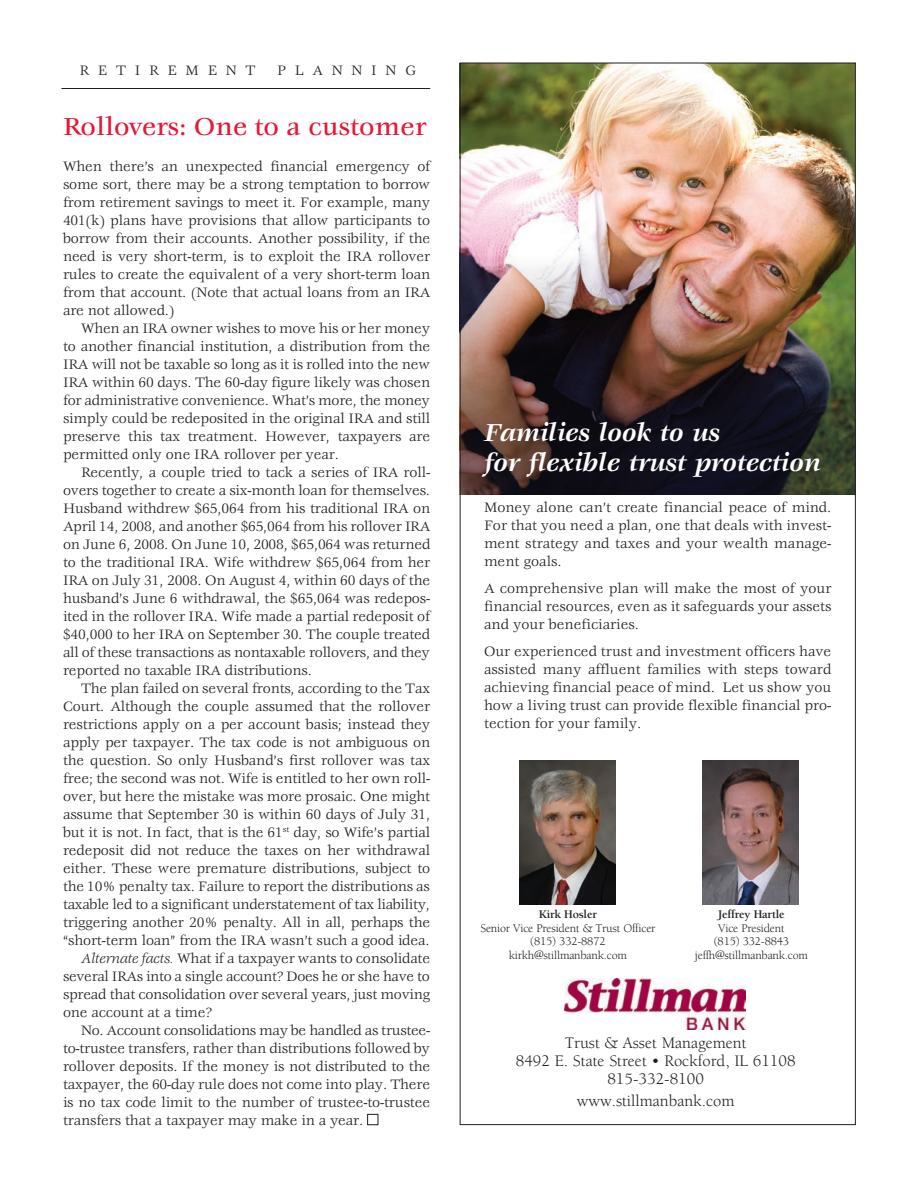
<style>
.page{position:relative;width:918px;height:1188px;background:#fff}
.page>*{position:absolute;margin:0;border:0;box-sizing:border-box;transform-origin:0 0}
.Body_no_indent{font:italic 700 27px/30px "Veljovic";color:#fff}
.p_4_headlines{font:500 27px "Veljovic";color:#e51836}
.t1{font:16.5px/18px "Berkeley";color:#231f20;text-align:center}
.Body{font:15px/18px "Veljovic";letter-spacing:-.01em;color:#231f20;text-align:justify}
.Body_no_indent-2{font:15px/18px "Veljovic";color:#231f20;text-align:justify}
.Page_4_Banner_text{font:15px "Veljovic";letter-spacing:.58em;color:#231f20}
.t2{font:12px/13.5px "Berkeley";letter-spacing:-.015em;color:#231f20;text-align:center}
.s1{font-style:italic}
.s2{font-weight:700}
</style>
<div class="page">
<img style="left:462px;top:65px;width:392px;height:156px">
<hr style="left:62px;top:88px;width:368px;height:1px;background:#231f20">
<div style="left:367px;top:1114px;width:11px;height:11px;border:1px solid #231f20"></div>
<img style="left:460px;top:221px;width:395px;height:274px">
<img style="left:565px;top:978px;width:181px;height:51px">
<img style="left:519px;top:760px;width:97px;height:144px">
<img style="left:702px;top:760px;width:97px;height:144px">
<p class="Page_4_Banner_text" style="left:80px;top:62px;width:178px">RETIREMENT</p>
<p class="Page_4_Banner_text" style="left:277px;top:62px;width:140px">PLANNING</p>
<p class="p_4_headlines" style="left:63px;top:112px;width:365px">Rollovers: One to a customer</p>
<p class="Body_no_indent-2" style="left:63px;top:158px;width:369px">When there’s an unexpected financial emergency of some sort, there may be a strong temptation to borrow from retirement savings to meet it. For example, many 401(k) plans have provisions that allow participants to borrow from their accounts. Another possibility, if the need is very short-term, is to exploit the IRA rollover rules to create the equivalent of a very short-term loan from that account. (Note that actual loans from an IRA are not allowed.)</p>
<p class="Body" style="left:63px;top:320px;width:369px;text-indent:18px">When an IRA owner wishes to move his or her money to another financial institution, a distribution from the IRA will not be taxable so long as it is rolled into the new IRA within 60 days. The 60-day figure likely was chosen for administrative convenience. What’s more, the money simply could be redeposited in the original IRA and still preserve this tax treatment. However, taxpayers are permitted only one IRA rollover per year.</p>
<p class="Body" style="left:63px;top:464px;width:369px;text-indent:18px">Recently, a couple tried to tack a series of IRA roll&shy;overs together to create a six-month loan for themselves.<br>Husband withdrew $65,064 from his traditional IRA on April 14, 2008, and another $65,064 from his rollover IRA on June 6, 2008. On June 10, 2008, $65,064 was returned to the traditional IRA. Wife withdrew $65,064 from her IRA on July 31, 2008. On August 4, within 60 days of the husband’s June 6 withdrawal, the $65,064 was redepos&shy;ited in the rollover IRA. Wife made a partial redeposit of $40,000 to her IRA on September 30. The couple treated all of these transactions as nontaxable rollovers, and they reported no taxable IRA distributions.</p>
<p class="Body" style="left:63px;top:680px;width:369px;text-indent:18px">The plan failed on several fronts, according to the Tax Court. Although the couple assumed that the rollover restrictions apply on a per account basis; instead they apply per taxpayer. The tax code is not ambiguous on the question. So only Husband’s first rollover was tax free; the second was not. Wife is entitled to her own roll&shy;over, but here the mistake was more prosaic. One might assume that September 30 is within 60 days of July 31, but it is not. In fact, that is the 61<sup>st</sup> day, so Wife’s partial redeposit did not reduce the taxes on her withdrawal either. These were premature distributions, subject to the 10% penalty tax. Failure to report the distributions as taxable led to a significant understatement of tax liability, triggering another 20% penalty. All in all, perhaps the “short-term loan” from the IRA wasn’t such a good idea.</p>
<p class="Body" style="left:63px;top:950px;width:369px;text-indent:18px"><span class="s1">Alternate facts.</span> What if a taxpayer wants to consolidate several IRAs into a single account? Does he or she have to spread that consolidation over several years, just moving one account at a time?</p>
<p class="Body" style="left:63px;top:1022px;width:369px;text-indent:18px">No. Account consolidations may be handled as trustee&shy;to-trustee transfers, rather than distributions followed by rollover deposits. If the money is not distributed to the taxpayer, the 60-day rule does not come into play. There is no tax code limit to the number of trustee-to-trustee transfers that a taxpayer may make in a year.</p>
<p class="Body_no_indent" style="left:484px;top:419px;width:338px">Families look to us<br>for flexible trust protection</p>
<p class="Body_no_indent-2" style="left:484px;top:499px;width:349px">Money alone can’t create financial peace of mind.<br>For that you need a plan, one that deals with invest&shy;ment strategy and taxes and your wealth manage&shy;ment goals.</p>
<p class="Body_no_indent-2" style="left:484px;top:580px;width:349px">A comprehensive plan will make the most of your financial resources, even as it safeguards your assets and your beneficiaries.</p>
<p class="Body_no_indent-2" style="left:484px;top:643px;width:349px">Our experienced trust and investment officers have assisted many affluent families with steps toward achieving financial peace of mind. Let us show you how a living trust can provide flexible financial pro&shy;tection for your family.</p>
<p class="t2" style="left:480px;top:908px;width:177px"><span class="s2">Kirk Hosler<br></span>Senior Vice President &amp; Trust Officer (815) 332-8872 kirkh@stillmanbank.com</p>
<p class="t2" style="left:695px;top:908px;width:115px"><span class="s2">Jeffrey Hartle<br></span>Vice President<br>(815) 332-8843 jeffh@stillmanbank.com</p>
<p class="t1" style="left:516px;top:1034px;width:281px">Trust &amp; Asset Management<br>8492 E. State Street • Rockford, IL 61108<br>815-332-8100</p>
<p class="t1" style="left:577px;top:1092px;width:159px">www.stillmanbank.com</p>
</div>
